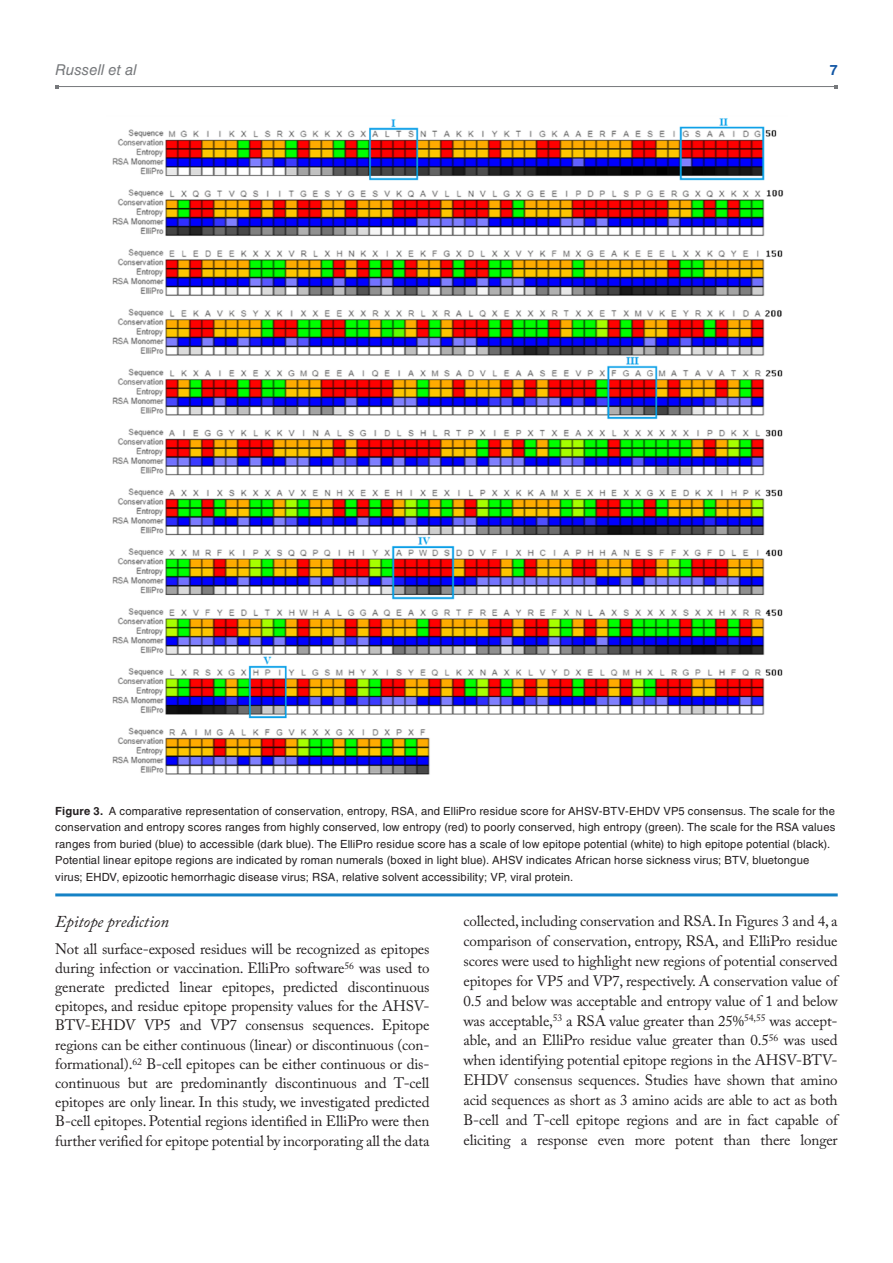
<style>
.page{position:relative;width:893px;height:1263px;background:#fff}
.page>*{position:absolute;margin:0;border:0;box-sizing:border-box;transform-origin:0 0}
.t1{font:italic 16.5px "Adobe Caslon Pro";color:#231f20}
.t2{font:15px/20px "Adobe Caslon Pro";letter-spacing:-.01em;color:#231f20;text-align:justify}
.t3{font:italic 15px "Helvetica LT Std";color:#76787b}
.t4{font:700 14.25px "Helvetica LT Std";color:#1055a4}
.t5{font:11.25px/16.5px "Helvetica LT Std";letter-spacing:.015em;color:#231f20}
.s1{font-weight:700}
</style>
<div class="page">
<hr style="left:57px;top:86px;width:779px;height:1px;background:#76787b">
<hr style="left:55px;top:893px;width:783px;height:3px;background:#1582c5">
<img style="left:112px;top:118px;width:672px;height:657px">
<p class="t3" style="left:55px;top:61px;width:83px">Russell et al</p>
<p class="t4" style="left:830px;top:61px;width:9px">7</p>
<p class="t5" style="left:55px;top:802px;width:782px"><span class="s1">Figure 3.</span> A comparative representation of conservation, entropy, RSA, and ElliPro residue score for AHSV-BTV-EHDV VP5 consensus. The scale for the conservation and entropy scores ranges from highly conserved, low entropy (red) to poorly conserved, high entropy (green). The scale for the RSA values ranges from buried (blue) to accessible (dark blue). The ElliPro residue score has a scale of low epitope potential (white) to high epitope potential (black).<br>Potential linear epitope regions are indicated by roman numerals (boxed in light blue). AHSV indicates African horse sickness virus; BTV, bluetongue virus; EHDV, epizootic hemorrhagic disease virus; RSA, relative solvent accessibility; VP, viral protein.</p>
<p class="t1" style="left:55px;top:911px;width:115px">Epitope prediction</p>
<p class="t2" style="left:55px;top:939px;width:376px;line-height:19.2px">Not all surface-exposed residues will be recognized as epitopes during infection or vaccination. ElliPro software<sup>56</sup> was used to generate predicted linear epitopes, predicted discontinuous epitopes, and residue epitope propensity values for the AHSV-BTV-EHDV VP5 and VP7 consensus sequences. Epitope regions can be either continuous (linear) or discontinuous (con&shy;formational).<sup>62</sup> B-cell epitopes can be either continuous or dis&shy;continuous but are predominantly discontinuous and T-cell epitopes are only linear. In this study, we investigated predicted B-cell epitopes. Potential regions identified in ElliPro were then further verified for epitope potential by incorporating all the data</p>
<p class="t2" style="left:463px;top:910px;width:376px">collected, including conservation and RSA. In Figures 3 and 4, a comparison of conservation, entropy, RSA, and ElliPro residue scores were used to highlight new regions of potential conserved epitopes for VP5 and VP7, respectively. A conservation value of 0.5 and below was acceptable and entropy value of 1 and below was acceptable,<sup>53</sup> a RSA value greater than 25%<sup>54,55</sup> was accept&shy;able, and an ElliPro residue value greater than 0.5<sup>56</sup> was used when identifying potential epitope regions in the AHSV-BTV-EHDV consensus sequences. Studies have shown that amino acid sequences as short as 3 amino acids are able to act as both B-cell and T-cell epitope regions and are in fact capable of eliciting a response even more potent than there longer</p>
</div>
